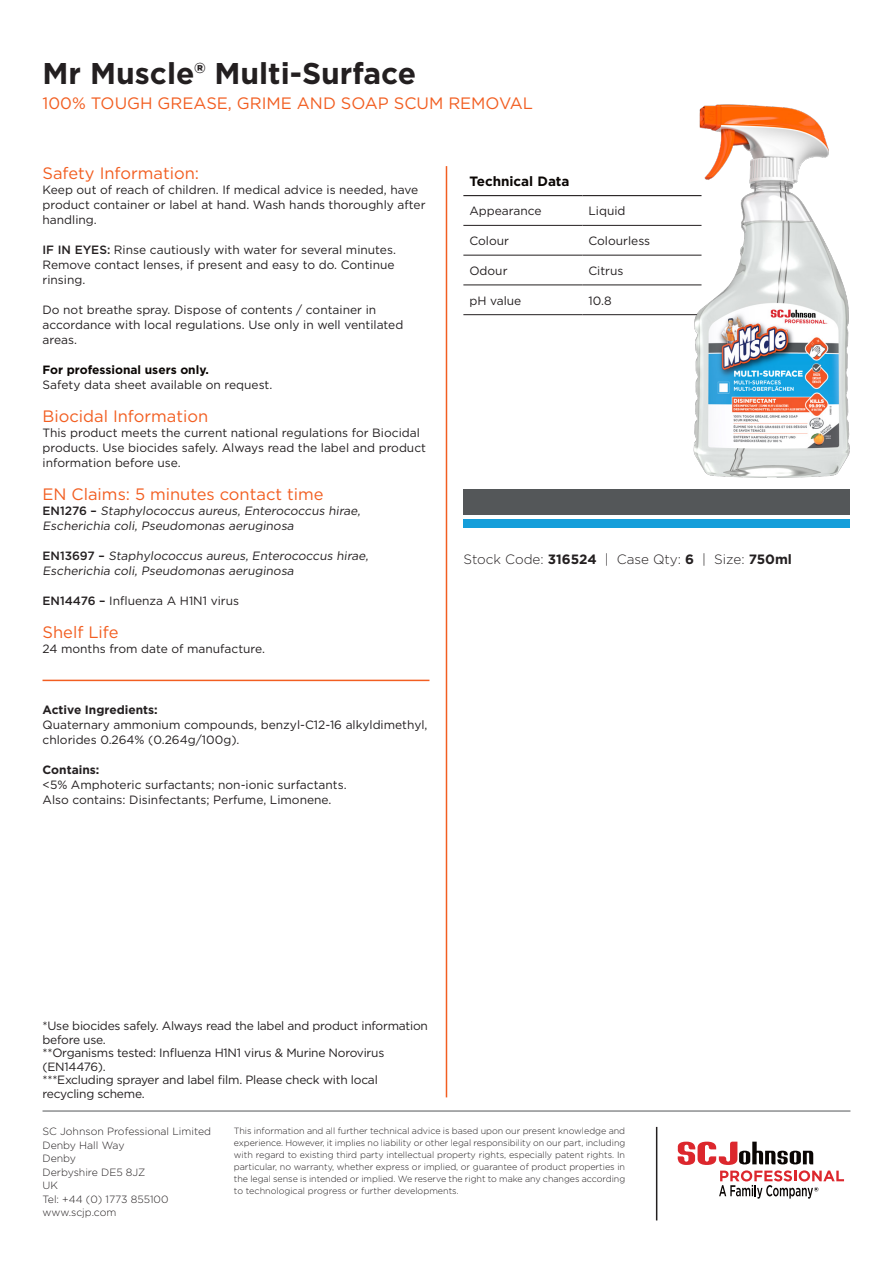
<style>
.page{position:relative;width:893px;height:1263px;background:#fff}
.page>*{position:absolute;margin:0;border:0;box-sizing:border-box;transform-origin:0 0}
.t1{font:700 30px "Gotham";color:#231f20}
._08_Copy_Prokyon_8_7{font:16.5px "Gotham";color:#f25e21}
.list{font:16.5px "Gotham";color:#f25e21}
.t2{font:300 13.5px "Gotham";color:#231f20}
.list-2{font:700 13.5px "Gotham";color:#0a0604}
.list-3{font:12px/15px "Gotham";color:#231f20}
.list-4{font:12px/13.5px "Gotham";letter-spacing:-.02em;color:#231f20}
.t3{font:700 12px "Gotham";color:#231f20}
.list-5{font:700 12px "Gotham";color:#0a0604}
.t4{font:300 10.5px/13.5px "Gotham";color:#231f20}
.t5{font:300 9px/12px "Gotham";color:#231f20;text-align:justify}
.s1{font-weight:500}
.s2{font-weight:700}
</style>
<div class="page">
<hr style="left:656px;top:1127px;width:1px;height:93px;background:#231f20">
<hr style="left:43px;top:1111px;width:807px;height:1px;background:#545759">
<svg style="left:678px;top:1142px;width:166px;height:57px"></svg>
<hr style="left:463px;top:195px;width:119px;height:1px;background:#231f20">
<hr style="left:582px;top:195px;width:119px;height:1px;background:#231f20">
<hr style="left:463px;top:225px;width:119px;height:1px;background:#231f20">
<hr style="left:582px;top:225px;width:119px;height:1px;background:#231f20">
<hr style="left:463px;top:255px;width:119px;height:1px;background:#231f20">
<hr style="left:582px;top:255px;width:119px;height:1px;background:#231f20">
<hr style="left:463px;top:285px;width:119px;height:1px;background:#231f20">
<hr style="left:582px;top:285px;width:119px;height:1px;background:#231f20">
<hr style="left:463px;top:314px;width:119px;height:1px;background:#231f20">
<hr style="left:582px;top:314px;width:119px;height:1px;background:#231f20">
<hr style="left:446px;top:166px;width:1px;height:931px;background:#f25e21">
<div style="left:463px;top:489px;width:387px;height:25px;background:#545759"></div>
<img style="left:692px;top:104px;width:158px;height:374px">
<hr style="left:43px;top:680px;width:386px;height:1px;background:#f25e21">
<div style="left:463px;top:519px;width:387px;height:8px;background:#159eda"></div>
<p class="t1" style="left:43px;top:53px;width:375px">Mr Muscle® Multi-Surface</p>
<p class="_08_Copy_Prokyon_8_7" style="left:43px;top:93px;width:492px">100% TOUGH GREASE, GRIME AND SOAP SCUM REMOVAL</p>
<p class="_08_Copy_Prokyon_8_7" style="left:43px;top:163px;width:158px">Safety Information:</p>
<p class="list-3" style="left:43px;top:182px;width:384px">Keep out of reach of children. If medical advice is needed, have product container or label at hand. Wash hands thoroughly after handling.</p>
<p class="list-3" style="left:43px;top:242px;width:355px;text-align:justify"><span class="s1">IF IN EYES:</span> Rinse cautiously with water for several minutes.<br>Remove contact lenses, if present and easy to do. Continue rinsing.</p>
<p class="list-3" style="left:43px;top:302px;width:362px">Do not breathe spray. Dispose of contents / container in accordance with local regulations. Use only in well ventilated areas.</p>
<p class="list-5" style="left:43px;top:362px;width:168px">For professional users only.</p>
<p class="list-3" style="left:43px;top:377px;width:231px">Safety data sheet available on request.</p>
<p class="_08_Copy_Prokyon_8_7" style="left:43px;top:406px;width:167px">Biocidal Information</p>
<p class="list-3" style="left:43px;top:425px;width:385px">This product meets the current national regulations for Biocidal products. Use biocides safely. Always read the label and product information before use.</p>
<p class="list" style="left:43px;top:484px;width:282px">EN Claims: 5 minutes contact time</p>
<p class="list-3" style="left:43px;top:503px;width:322px"><span class="s1">E N 1 2 76 –</span> Staphylococcus aureus, Enterococcus hirae,<br>Escherichia coli, Pseudomonas aeruginosa</p>
<p class="list-3" style="left:43px;top:548px;width:329px"><span class="s1">E N 1 3 6 9 7 –</span> Staphylococcus aureus, Enterococcus hirae,<br>Escherichia coli, Pseudomonas aeruginosa</p>
<p class="list-3" style="left:43px;top:593px;width:198px"><span class="s1">EN14476 –</span> Influenza A H1N1 virus</p>
<p class="_08_Copy_Prokyon_8_7" style="left:43px;top:622px;width:78px">Shelf Life</p>
<p class="list-3" style="left:43px;top:641px;width:224px">24 months from date of manufacture.</p>
<p class="t3" style="left:43px;top:702px;width:117px">Active Ingredients:</p>
<p class="list-3" style="left:43px;top:717px;width:387px">Quaternary ammonium compounds, benzyl-C12-16 alkyldimethyl, chlorides 0.264% (0.264g/100g).</p>
<p class="t3" style="left:43px;top:762px;width:58px">Contains:</p>
<p class="list-3" style="left:43px;top:777px;width:306px">&lt;5% Amphoteric surfactants; non-ionic surfactants.</p>
<p class="list-3" style="left:43px;top:792px;width:290px">Also contains: Disinfectants; Perfume, Limonene.</p>
<p class="list-2" style="left:469px;top:172px;width:102px">Technical Data</p>
<p class="list-3" style="left:469px;top:203px;width:74px">Appearance</p>
<p class="list-3" style="left:588px;top:203px;width:39px">Liquid</p>
<p class="list-3" style="left:469px;top:233px;width:41px">Colour</p>
<p class="list-3" style="left:588px;top:233px;width:63px">Colourless</p>
<p class="list-3" style="left:469px;top:263px;width:40px">Odour</p>
<p class="list-3" style="left:588px;top:263px;width:37px">Citrus</p>
<p class="list-3" style="left:469px;top:293px;width:54px">pH value</p>
<p class="list-3" style="left:588px;top:293px;width:25px">10.8</p>
<p class="t2" style="left:463px;top:550px;width:330px">Stock Code: <span class="s2">316524</span> | Case Qty: <span class="s2">6</span> | Size: <span class="s2">750ml</span></p>
<p class="list-4" style="left:43px;top:1019px;width:387px">*Use biocides safely. Always read the label and product information before use.</p>
<p class="list-4" style="left:43px;top:1046px;width:343px">**Organisms tested: Influenza H1N1 virus &amp; Murine Norovirus (EN14476).</p>
<p class="list-4" style="left:43px;top:1073px;width:337px">***Excluding sprayer and label film. Please check with local recycling scheme.</p>
<p class="t4" style="left:43px;top:1124px;width:170px">SC Johnson Professional Limited<br>Denby Hall Way<br>Denby<br>Derbyshire DE5 8JZ<br>UK<br>Tel: +44 (0) 1773 855100 www.scjp.com</p>
<p class="t5" style="left:234px;top:1125px;width:393px">This information and all further technical advice is based upon our present knowledge and experience. However, it implies no liability or other legal responsibility on our part, including with regard to existing third party intellectual property rights, especially patent rights. In particular, no warranty, whether express or implied, or guarantee of product properties in the legal sense is intended or implied. We reserve the right to make any changes according to technological progress or further developments.</p>
</div>
